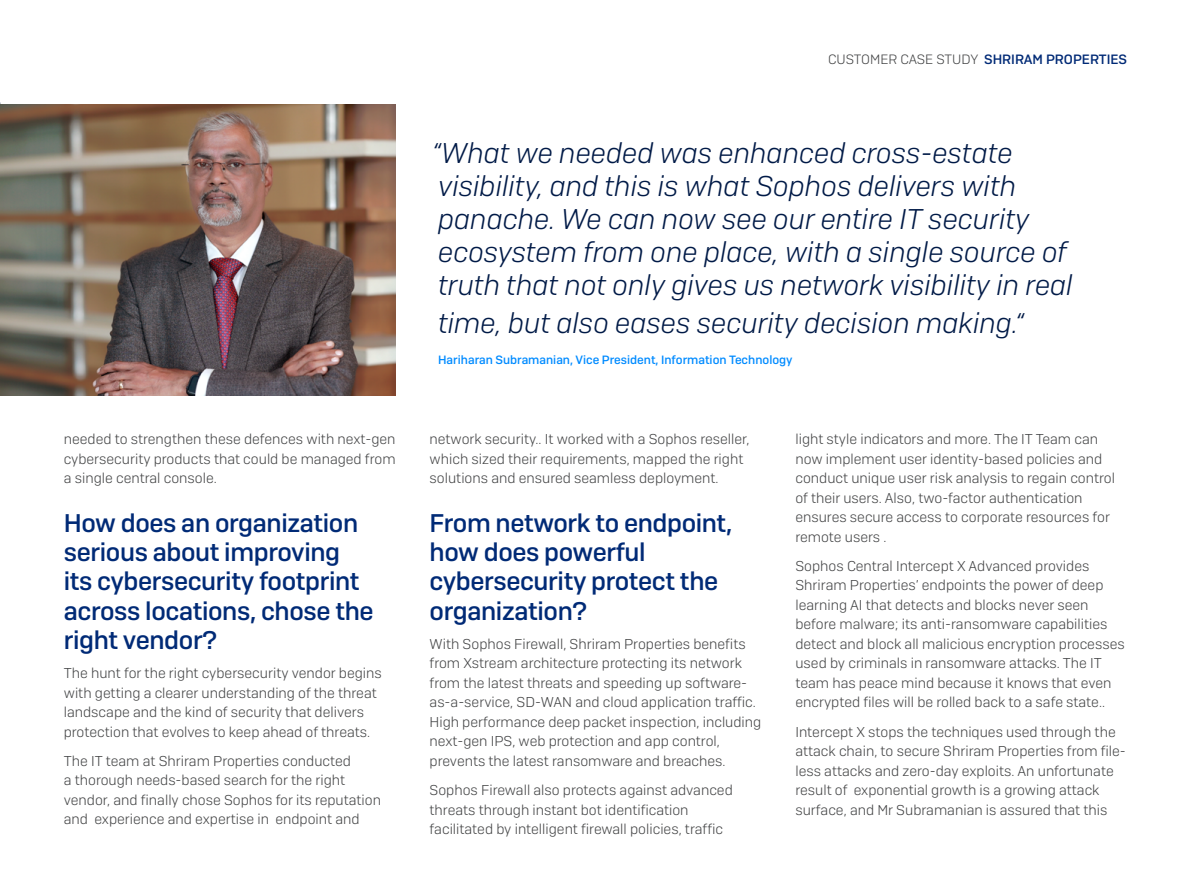
<style>
.page{position:relative;width:1191px;height:893px;background:#fff}
.page>*{position:absolute;margin:0;border:0;box-sizing:border-box;transform-origin:0 0}
.t1{font:italic 300 28.5px/33px "Sophos Sans";color:#001a47}
.t2{font:500 25.5px/29.2px "Sophos Sans";letter-spacing:-.015em;color:#002a76}
.t3{font:300 14.25px/19.5px "Sophos Sans";color:#424344}
.t4{font:300 13.5px "Sophos Sans";color:#424344}
.t5{font:500 12px "Sophos Sans";color:#008bff}
.s1{font-weight:500;color:#002a76}
</style>
<div class="page">
<img style="left:0;top:104px;width:395px;height:291px">
<p class="t3" style="left:64px;top:429px;width:333px;text-align:justify">needed to strengthen these defences with next-gen cybersecurity products that could be managed from a single central console.</p>
<h2 class="t2" style="left:64px;top:508px;width:311px">How does an organization serious about improving its cybersecurity footprint across locations, chose the right vendor?</h2>
<p class="t3" style="left:64px;top:663px;width:319px">The hunt for the right cybersecurity vendor begins with getting a clearer understanding of the threat landscape and the kind of security that delivers protection that evolves to keep ahead of threats.</p>
<p class="t3" style="left:64px;top:751px;width:319px">The IT team at Shriram Properties conducted<br>a thorough needs-based search for the right vendor, and finally chose Sophos for its reputation and experience and expertise in endpoint and</p>
<p class="t4" style="left:828px;top:51px;width:301px">CUSTOMER CASE STUDY <span class="s1">SHRIRAM PROPERTIES</span></p>
<p class="t1" style="left:432px;top:136px;width:642px">“What we needed was enhanced cross-estate visibility, and this is what Sophos delivers with panache. We can now see our entire IT security ecosystem from one place, with a single source of truth that not only gives us network visibility in real</p>
<h1 class="t1" style="left:438px;top:306px;width:588px">time, but also eases security decision making.“</h1>
<p class="t5" style="left:438px;top:353px;width:356px">Hariharan Subramanian, Vice President, Information Technology</p>
<p class="t3" style="left:429px;top:429px;width:321px">network security.. It worked with a Sophos reseller, which sized their requirements, mapped the right solutions and ensured seamless deployment.</p>
<h2 class="t2" style="left:429px;top:508px;width:304px">From network to endpoint, how does powerful cybersecurity protect the organization?</h2>
<p class="t3" style="left:429px;top:634px;width:333px">With Sophos Firewall, Shriram Properties benefits from Xstream architecture protecting its network from the latest threats and speeding up software&shy;as-a-service, SD-WAN and cloud application traffic.<br>High performance deep packet inspection, including next-gen IPS, web protection and app control, prevents the latest ransomware and breaches.</p>
<p class="t3" style="left:429px;top:780px;width:305px">Sophos Firewall also protects against advanced threats through instant bot identification facilitated by intelligent firewall policies, traffic</p>
<p class="t3" style="left:795px;top:429px;width:321px">light style indicators and more. The IT Team can now implement user identity-based policies and conduct unique user risk analysis to regain control of their users. Also, two-factor authentication ensures secure access to corporate resources for remote users .</p>
<p class="t3" style="left:795px;top:556px;width:331px">Sophos Central Intercept X Advanced provides Shriram Properties’ endpoints the power of deep learning AI that detects and blocks never seen before malware; its anti-ransomware capabilities detect and block all malicious encryption processes used by criminals in ransomware attacks. The IT team has peace mind because it knows that even encrypted files will be rolled back to a safe state..</p>
<p class="t3" style="left:795px;top:721px;width:332px">Intercept X stops the techniques used through the attack chain, to secure Shriram Properties from file&shy;less attacks and zero-day exploits. An unfortunate result of exponential growth is a growing attack surface, and Mr Subramanian is assured that this</p>
</div>
